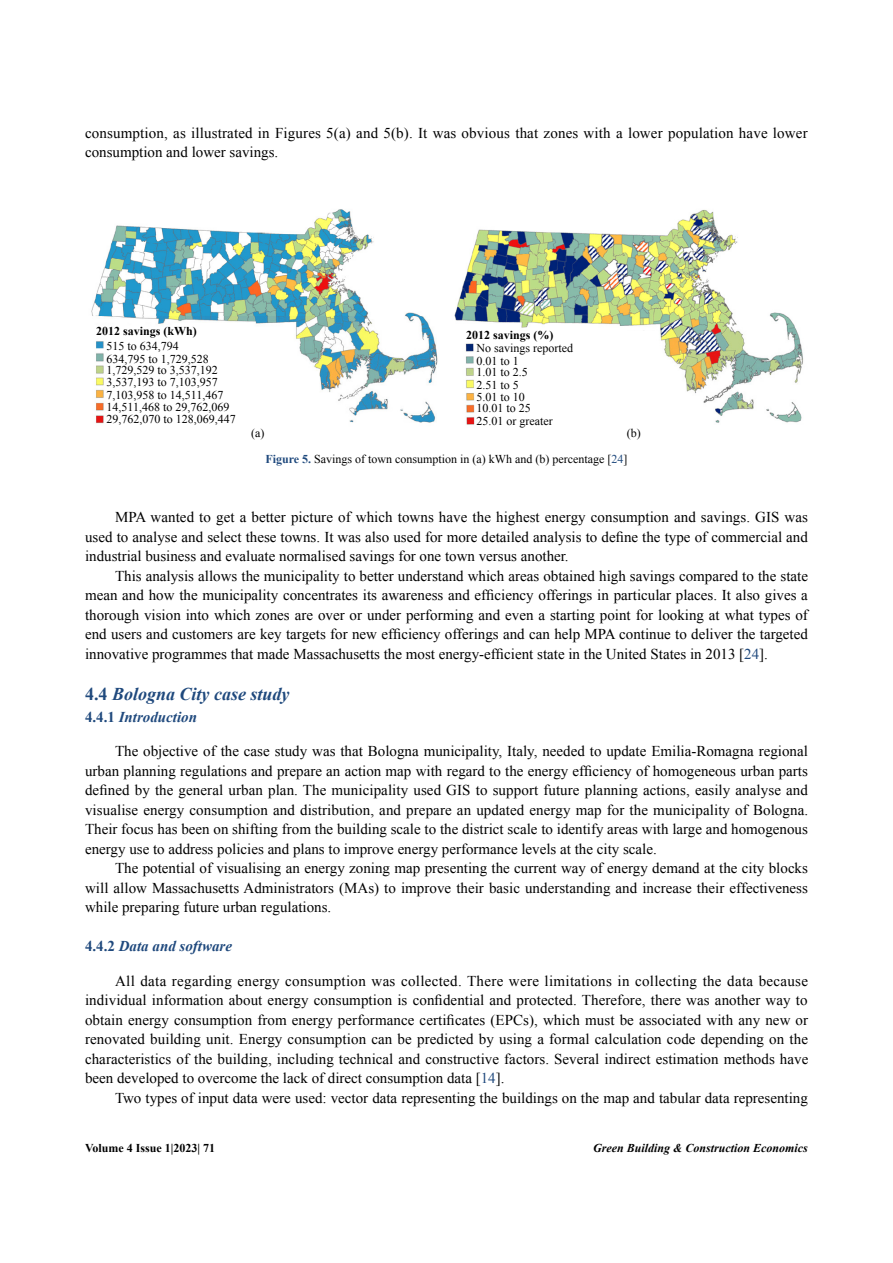
<style>
.page{position:relative;width:893px;height:1263px;background:#fff}
.page>*{position:absolute;margin:0;border:0;box-sizing:border-box;transform-origin:0 0}
.t1{font:italic 700 18px "Times New Roman";color:#1f497d}
.t2{font:15px/19.5px "Times New Roman";color:#000;text-align:justify}
.t3{font:italic 700 15px "Times New Roman";color:#1f497d}
.t4{font:12px/12.1px "Times New Roman";color:#000}
.t5{font:700 12px "Times New Roman";color:#000}
.t6{font:italic 700 12px "Times New Roman";color:#000}
.s1{font-weight:700;color:#1f497d}
.s2{color:#1f497d}
.s3{font-style:normal}
</style>
<div class="page">
<img style="left:91px;top:209px;width:347px;height:215px">
<img style="left:454px;top:209px;width:349px;height:216px">
<p class="t2" style="left:85px;top:123px;width:724px">consumption, as illustrated in Figures 5(a) and 5(b). It was obvious that zones with a lower population have lower consumption and lower savings.</p>
<p class="t5" style="left:96px;top:323px;width:102px">2012 savings (kWh)</p>
<p class="t4" style="left:107px;top:339px;width:131px">515 to 634,794<br>634,795 to 1,729,528<br>1,729,529 to 3,537,192<br>3,537,193 to 7,103,957<br>7,103,958 to 14,511,467<br>14,511,468 to 29,762,069<br>29,762,070 to 128,069,447</p>
<p class="t5" style="left:466px;top:326px;width:89px">2012 savings (%)</p>
<p class="t4" style="left:476px;top:342px;width:98px">No savings reported<br>0.01 to 1<br>1.01 to 2.5<br>2.51 to 5<br>5.01 to 10<br>10.01 to 25<br>25.01 or greater</p>
<p class="t4" style="left:251px;top:427px;width:15px">(a)</p>
<p class="t4" style="left:265px;top:420px;width:377px;line-height:25.5px;text-indent:361px">(b)<br><span class="s1">Figure 5.</span> Savings of town consumption in (a) kWh and (b) percentage [<span class="s2">24</span>]</p>
<p class="t2" style="left:85px;top:507px;width:724px;text-indent:30px">MPA wanted to get a better picture of which towns have the highest energy consumption and savings. GIS was used to analyse and select these towns. It was also used for more detailed analysis to define the type of commercial and industrial business and evaluate normalised savings for one town versus another.</p>
<p class="t2" style="left:85px;top:565px;width:724px;text-indent:30px">This analysis allows the municipality to better understand which areas obtained high savings compared to the state mean and how the municipality concentrates its awareness and efficiency offerings in particular places. It also gives a thorough vision into which zones are over or under performing and even a starting point for looking at what types of end users and customers are key targets for new efficiency offerings and can help MPA continue to deliver the targeted innovative programmes that made Massachusetts the most energy-efficient state in the United States in 2013 [<span class="s2">24</span>].</p>
<p class="t1" style="left:85px;top:681px;width:206px"><span class="s3">4.4</span> Bologna City case study</p>
<p class="t3" style="left:85px;top:706px;width:114px"><span class="s3">4.4.1</span> Introduction</p>
<p class="t2" style="left:85px;top:741px;width:725px;text-indent:30px">The objective of the case study was that Bologna municipality, Italy, needed to update Emilia-Romagna regional urban planning regulations and prepare an action map with regard to the energy efficiency of homogeneous urban parts defined by the general urban plan. The municipality used GIS to support future planning actions, easily analyse and visualise energy consumption and distribution, and prepare an updated energy map for the municipality of Bologna.<br>Their focus has been on shifting from the building scale to the district scale to identify areas with large and homogenous energy use to address policies and plans to improve energy performance levels at the city scale.</p>
<p class="t2" style="left:85px;top:858px;width:724px;text-indent:30px">The potential of visualising an energy zoning map presenting the current way of energy demand at the city blocks will allow Massachusetts Administrators (MAs) to improve their basic understanding and increase their effectiveness while preparing future urban regulations.</p>
<p class="t3" style="left:85px;top:935px;width:149px"><span class="s3">4.4.2</span> Data and software</p>
<p class="t2" style="left:85px;top:970px;width:725px;text-indent:30px">All data regarding energy consumption was collected. There were limitations in collecting the data because individual information about energy consumption is confidential and protected. Therefore, there was another way to obtain energy consumption from energy performance certificates (EPCs), which must be associated with any new or renovated building unit. Energy consumption can be predicted by using a formal calculation code depending on the characteristics of the building, including technical and constructive factors. Several indirect estimation methods have been developed to overcome the lack of direct consumption data [<span class="s2">14</span>].</p>
<p class="t2" style="left:115px;top:1087px;width:694px">Two types of input data were used: vector data representing the buildings on the map and tabular data representing</p>
<p class="t5" style="left:85px;top:1140px;width:132px">Volume 4 Issue 1|2023| 71</p>
<p class="t6" style="left:593px;top:1140px;width:216px">Green Building &amp; Construction Economics</p>
</div>
